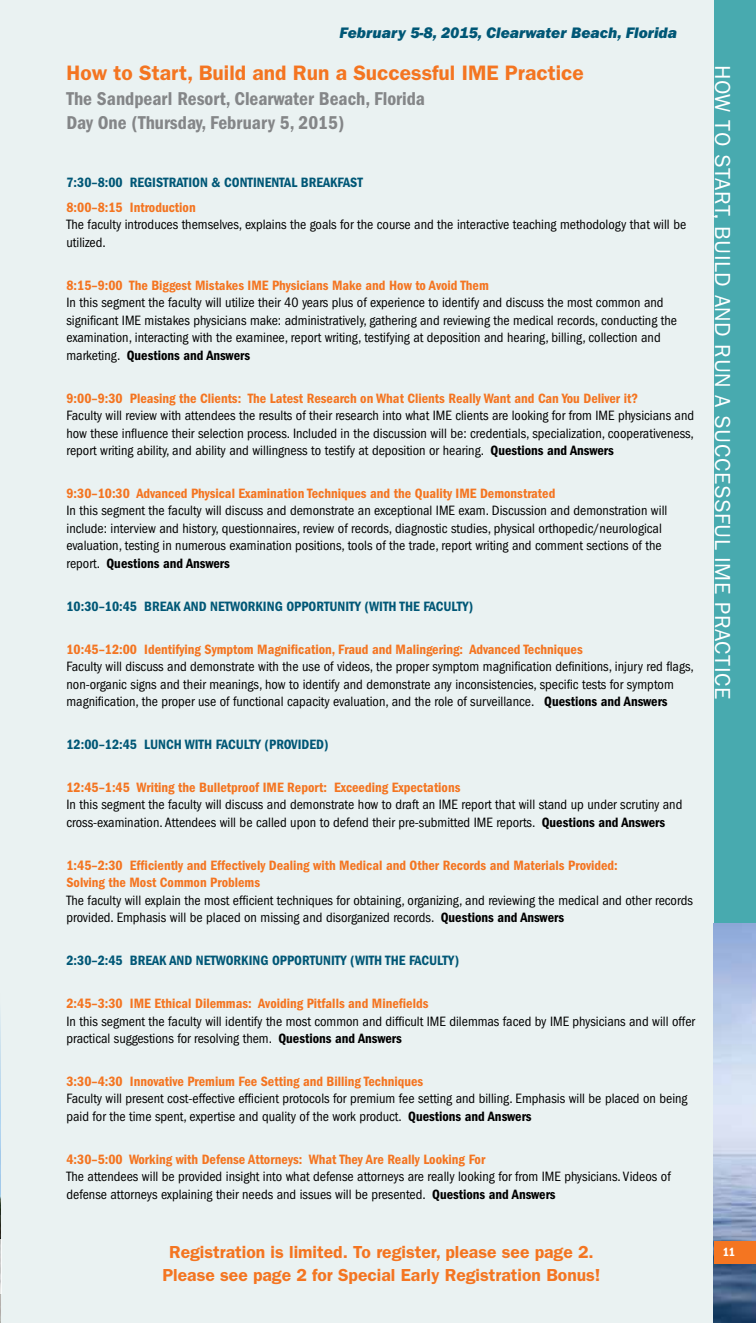
<style>
.page{position:relative;width:756px;height:1323px;background:#eaf2f2}
.page>*{position:absolute;margin:0;border:0;box-sizing:border-box;transform-origin:0 0}
.t1{font:21.88px "Franklin Gothic";letter-spacing:.025em;color:#fff}
.t2{font:600 21px "Franklin Gothic";color:#f47521}
.t3{font:600 condensed 19.25px/24.5px "Franklin Gothic";color:#848688}
.t4{font:600 17.5px/22.8px "Franklin Gothic";color:#f47521;text-align:center}
.t5{font:italic 800 15.75px "Franklin Gothic";color:#005776}
.t6{font:condensed 14px/17.5px "Franklin Gothic";color:#000}
.t7{font:600 condensed 14px/17.5px "Franklin Gothic";color:#f47521}
.t8{font:600 condensed 14px "Franklin Gothic";color:#005776}
.t9{font:600 condensed 12.25px "Franklin Gothic";color:#fff}
.s1{font-weight:600}
</style>
<div class="page">
<img style="left:714px;top:923px;width:42px;height:400px">
<div style="left:714px;top:1241px;width:42px;height:23px;background:#f47521"></div>
<div style="left:714px;top:0;width:42px;height:923px;background:#48aaaf"></div>
<img style="left:0;top:1014px;width:1px;height:309px">
<hr style="left:0;top:1240px;width:2px;height:54px;background:#fff">
<p class="t5" style="left:340px;top:23px;width:339px">February 5-8, 2015, Clearwater Beach, Florida</p>
<h2 class="t2" style="left:66px;top:61px;width:519px">How to Start, Build and Run a Successful IME Practice</h2>
<h3 class="t3" style="left:66px;top:86px;width:360px">The Sandpearl Resort, Clearwater Beach, Florida<br>Day One (Thursday, February 5, 2015)</h3>
<p class="t8" style="left:66px;top:174px;width:298px">7:30–8:00 REGISTRATION &amp; CONTINENTAL BREAKFAST</p>
<p class="t7" style="left:66px;top:199px;width:131px">8:00–8:15 Introduction</p>
<p class="t6" style="left:66px;top:216px;width:621px">The faculty introduces themselves, explains the goals for the course and the interactive teaching methodology that will be utilized.</p>
<p class="t7" style="left:66px;top:276px;width:424px">8:15–9:00 The Biggest Mistakes IME Physicians Make and How to Avoid Them</p>
<p class="t6" style="left:66px;top:294px;width:612px">In this segment the faculty will utilize their 40 years plus of experience to identify and discuss the most common and significant IME mistakes physicians make: administratively, gathering and reviewing the medical records, conducting the examination, interacting with the examinee, report writing, testifying at deposition and hearing, billing, collection and marketing. <span class="s1">Questions and Answers</span></p>
<p class="t7" style="left:66px;top:389px;width:573px">9:00–9:30 Pleasing the Clients: The Latest Research on What Clients Really Want and Can You Deliver it?</p>
<p class="t6" style="left:66px;top:407px;width:629px;text-align:justify">Faculty will review with attendees the results of their research into what IME clients are looking for from IME physicians and how these influence their selection process. Included in the discussion will be: credentials, specialization, cooperativeness, report writing ability, and ability and willingness to testify at deposition or hearing. <span class="s1">Questions and Answers</span></p>
<p class="t7" style="left:66px;top:485px;width:490px">9:30–10:30 Advanced Physical Examination Techniques and the Quality IME Demonstrated</p>
<p class="t6" style="left:66px;top:502px;width:602px">In this segment the faculty will discuss and demonstrate an exceptional IME exam. Discussion and demonstration will include: interview and history, questionnaires, review of records, diagnostic studies, physical orthopedic/neurological evaluation, testing in numerous examination positions, tools of the trade, report writing and comment sections of the report. <span class="s1">Questions and Answers</span></p>
<p class="t8" style="left:66px;top:598px;width:408px">10:30–10:45 BREAK AND NETWORKING OPPORTUNITY (WITH THE FACULTY)</p>
<p class="t7" style="left:66px;top:640px;width:518px">10:45–12:00 Identifying Symptom Magnification, Fraud and Malingering: Advanced Techniques</p>
<p class="t6" style="left:66px;top:658px;width:629px">Faculty will discuss and demonstrate with the use of videos, the proper symptom magnification definitions, injury red flags, non-organic signs and their meanings, how to identify and demonstrate any inconsistencies, specific tests for symptom magnification, the proper use of functional capacity evaluation, and the role of surveillance. <span class="s1">Questions and Answers</span></p>
<p class="t8" style="left:66px;top:736px;width:264px">12:00–12:45 LUNCH WITH FACULTY (PROVIDED)</p>
<p class="t7" style="left:66px;top:779px;width:395px">12:45–1:45 Writing the Bulletproof IME Report: Exceeding Expectations</p>
<p class="t6" style="left:66px;top:796px;width:617px">In this segment the faculty will discuss and demonstrate how to draft an IME report that will stand up under scrutiny and cross-examination. Attendees will be called upon to defend their pre-submitted IME reports. <span class="s1">Questions and Answers</span></p>
<p class="t7" style="left:66px;top:857px;width:553px">1:45–2:30 Efficiently and Effectively Dealing with Medical and Other Records and Materials Provided:<br>Solving the Most Common Problems</p>
<p class="t6" style="left:66px;top:892px;width:628px">The faculty will explain the most efficient techniques for obtaining, organizing, and reviewing the medical and other records provided. Emphasis will be placed on missing and disorganized records. <span class="s1">Questions and Answers</span></p>
<p class="t8" style="left:66px;top:953px;width:394px">2:30–2:45 BREAK AND NETWORKING OPPORTUNITY (WITH THE FACULTY)</p>
<p class="t7" style="left:66px;top:995px;width:363px">2:45–3:30 IME Ethical Dilemmas: Avoiding Pitfalls and Minefields</p>
<p class="t6" style="left:66px;top:1012px;width:630px">In this segment the faculty will identify the most common and difficult IME dilemmas faced by IME physicians and will offer practical suggestions for resolving them. <span class="s1">Questions and Answers</span></p>
<p class="t7" style="left:66px;top:1073px;width:358px">3:30–4:30 Innovative Premium Fee Setting and Billing Techniques</p>
<p class="t6" style="left:66px;top:1090px;width:623px">Faculty will present cost-effective efficient protocols for premium fee setting and billing. Emphasis will be placed on being paid for the time spent, expertise and quality of the work product. <span class="s1">Questions and Answers</span></p>
<p class="t7" style="left:66px;top:1150px;width:420px">4:30–5:00 Working with Defense Attorneys: What They Are Really Looking For</p>
<p class="t6" style="left:66px;top:1168px;width:606px">The attendees will be provided insight into what defense attorneys are really looking for from IME physicians. Videos of defense attorneys explaining their needs and issues will be presented. <span class="s1">Questions and Answers</span></p>
<h1 class="t1" style="left:735px;top:65px;width:636px;rotate:90deg">HOW TO START, BUILD AND RUN A SUCCESSFUL IME PRACTICE</h1>
<p class="t4" style="left:162px;top:1241px;width:440px">Registration is limited. To register, please see page 2.<br>Please see page 2 for Special Early Registration Bonus!</p>
<p class="t9" style="left:723px;top:1245px;width:14px">11</p>
</div>
